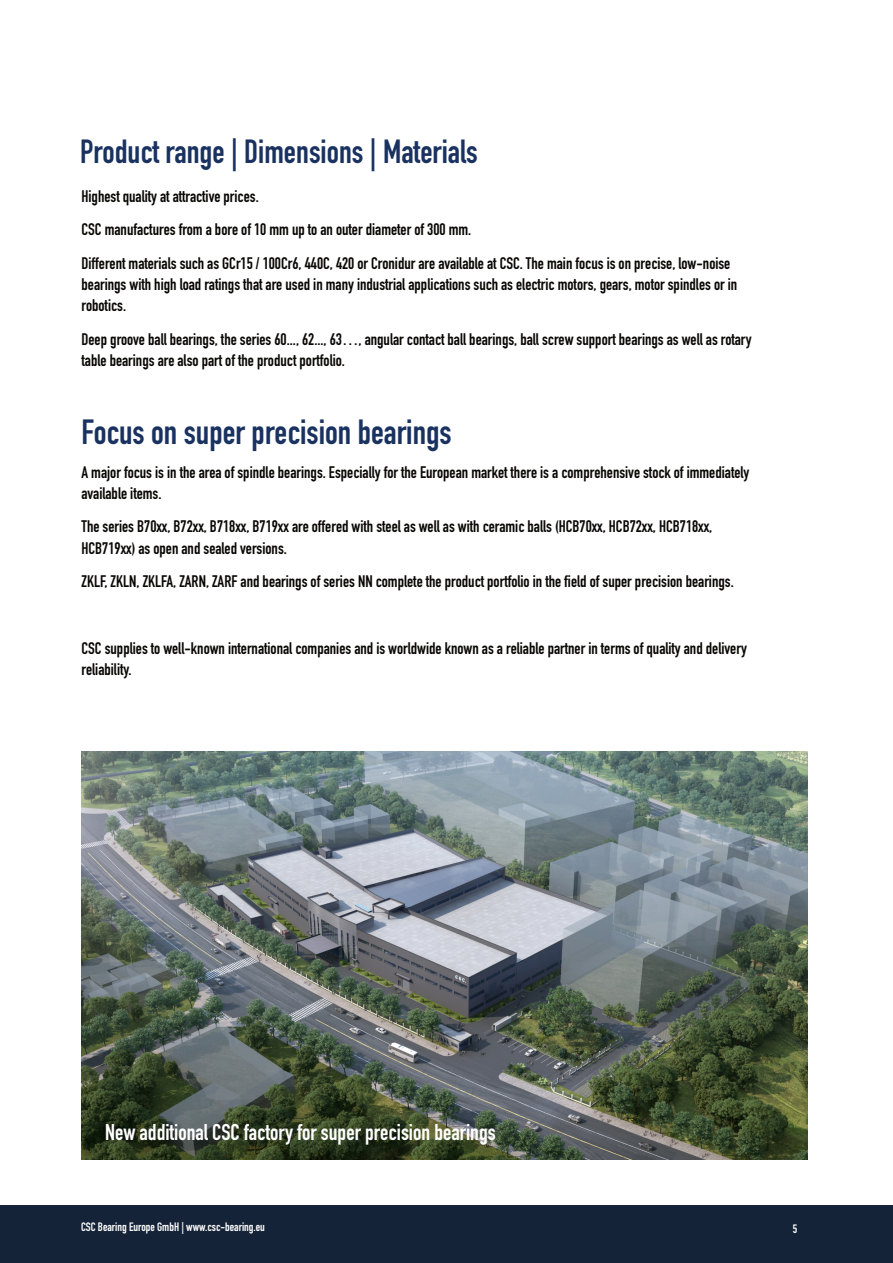
<style>
.page{position:relative;width:893px;height:1263px;background:#fff}
.page>*{position:absolute;margin:0;border:0;box-sizing:border-box;transform-origin:0 0}
.t1{font:700 34.5px "DIN Condensed";color:#1a3260}
.t2{font:700 33px "DIN Condensed";color:#1a3260}
.t3{font:700 22.5px "DIN Condensed";color:#fff}
.t4{font:700 16.5px/21.3px "DIN Condensed";color:#080704}
.t5{font:700 12px "DIN Condensed";color:#fff}
</style>
<div class="page">
<div style="left:0;top:1206px;width:893px;height:57px;background:#152338"></div>
<hr style="left:0;top:751px;width:1px;height:408px;background:#152338">
<img style="left:82px;top:751px;width:726px;height:408px">
<h2 class="t2" style="left:80px;top:139px;width:399px">Product range | Dimensions | Materials</h2>
<p class="t4" style="left:82px;top:182px;width:650px;line-height:33.3px">Highest quality at attractive prices.<br>CSC manufactures from a bore of 10 mm up to an outer diameter of 300 mm.<br>Different materials such as GCr15 / 100Cr6, 440C, 420 or Cronidur are available at CSC. The main focus is on precise, low-noise</p>
<p class="t4" style="left:82px;top:276px;width:657px">bearings with high load ratings that are used in many industrial applications such as electric motors, gears, motor spindles or in robotics.</p>
<p class="t4" style="left:82px;top:331px;width:672px">Deep groove ball bearings, the series 60..., 62..., 63…, angular contact ball bearings, ball screw support bearings as well as rotary table bearings are also part of the product portfolio.</p>
<h1 class="t1" style="left:82px;top:420px;width:372px">Focus on super precision bearings</h1>
<p class="t4" style="left:82px;top:463px;width:669px">A major focus is in the area of spindle bearings. Especially for the European market there is a comprehensive stock of immediately available items.</p>
<p class="t4" style="left:82px;top:518px;width:632px">The series B70xx, B72xx, B718xx, B719xx are offered with steel as well as with ceramic balls (HCB70xx, HCB72xx, HCB718xx,<br>HCB719xx) as open and sealed versions.</p>
<p class="t4" style="left:82px;top:573px;width:654px">ZKLF, ZKLN, ZKLFA, ZARN, ZARF and bearings of series NN complete the product portfolio in the field of super precision bearings.</p>
<p class="t4" style="left:82px;top:640px;width:667px">CSC supplies to well-known international companies and is worldwide known as a reliable partner in terms of quality and delivery reliability.</p>
<h3 class="t3" style="left:105px;top:1124px;width:392px">New additional CSC factory for super precision bearings</h3>
<p class="t5" style="left:81px;top:1223px;width:185px">CSC Bearing Europe GmbH | www.csc-bearing.eu</p>
<p class="t5" style="left:793px;top:1224px;width:6px">5</p>
</div>
